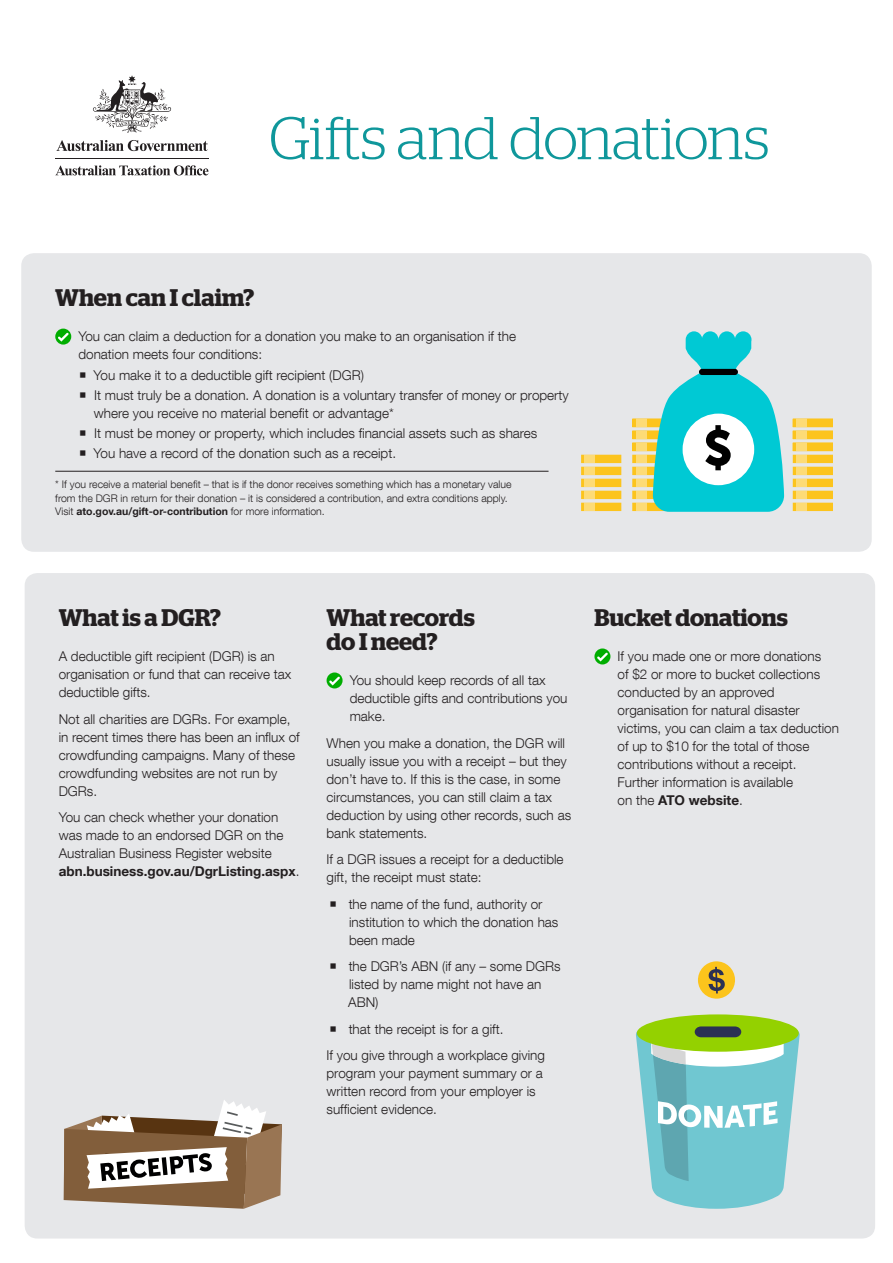
<style>
.page{position:relative;width:893px;height:1263px;background:#fff}
.page>*{position:absolute;margin:0;border:0;box-sizing:border-box;transform-origin:0 0}
.t1{font:300 60.3px "Stag";letter-spacing:-.02em;color:#0f979b}
.t2{font:600 24px/24px "Stag";letter-spacing:-.005em;color:#231f20}
.p_-_tick_cross{font:300 13.5px/18px "Helvetica Neue LT Com";color:#231f20}
.footnote{font:300 10.5px/13.5px "Helvetica Neue LT Com";color:#231f20}
.s1{font-weight:700}
</style>
<div class="page">
<svg style="left:56px;top:140px;width:152px;height:11px"></svg>
<svg style="left:93px;top:75px;width:78px;height:58px"></svg>
<hr style="left:55px;top:158px;width:153px;height:1px;background:#231f20">
<svg style="left:55px;top:165px;width:153px;height:10px"></svg>
<div style="left:21px;top:253px;width:851px;height:299px;background:#e6e7e9;border-radius:13px"></div>
<hr style="left:55px;top:471px;width:494px;height:1px;background:#231f20">
<svg style="left:55px;top:329px;width:16px;height:16px"></svg>
<svg style="left:58px;top:333px;width:11px;height:9px"></svg>
<div style="left:25px;top:573px;width:850px;height:665px;background:#e6e7e9;border-radius:13px"></div>
<svg style="left:327px;top:672px;width:16px;height:16px"></svg>
<svg style="left:329px;top:677px;width:11px;height:8px"></svg>
<svg style="left:594px;top:648px;width:16px;height:16px"></svg>
<svg style="left:597px;top:653px;width:11px;height:8px"></svg>
<div style="left:698px;top:961px;width:37px;height:38px;background:#fcc41c;border-radius:50%"></div>
<svg style="left:708px;top:967px;width:17px;height:26px"></svg>
<div style="left:637px;top:1014px;width:162px;height:38px;background:#94d100;border-radius:50%"></div>
<svg style="left:636px;top:1026px;width:164px;height:183px"></svg>
<svg style="left:64px;top:1100px;width:218px;height:109px"></svg>
<svg style="left:793px;top:419px;width:40px;height:92px"></svg>
<svg style="left:797px;top:419px;width:10px;height:92px"></svg>
<svg style="left:581px;top:455px;width:40px;height:56px"></svg>
<svg style="left:585px;top:455px;width:10px;height:56px"></svg>
<svg style="left:632px;top:331px;width:152px;height:181px"></svg>
<h1 class="t1" style="left:269px;top:104px;width:502px">Gifts and donations</h1>
<h2 class="t2" style="left:55px;top:286px;width:200px">When can I claim?</h2>
<p class="p_-_tick_cross" style="left:78px;top:327px;width:439px">You can claim a deduction for a donation you make to an organisation if the donation meets four conditions:</p>
<p class="p_-_tick_cross" style="left:93px;top:365px;width:272px">You make it to a deductible gift recipient (DGR)</p>
<p class="p_-_tick_cross" style="left:94px;top:386px;width:476px">It must truly be a donation. A donation is a voluntary transfer of money or property where you receive no material benefit or advantage*</p>
<p class="p_-_tick_cross" style="left:94px;top:424px;width:445px">It must be money or property, which includes financial assets such as shares</p>
<p class="p_-_tick_cross" style="left:93px;top:444px;width:304px">You have a record of the donation such as a receipt.</p>
<p class="footnote" style="left:55px;top:478px;width:458px">* If you receive a material benefit – that is if the donor receives something which has a monetary value from the DGR in return for their donation – it is considered a contribution, and extra conditions apply.<br>Visit <span class="s1">ato.gov.au/gift-or-contribution</span> for more information.</p>
<h2 class="t2" style="left:59px;top:606px;width:164px">What is a DGR?</h2>
<p class="p_-_tick_cross" style="left:59px;top:647px;width:234px">A deductible gift recipient (DGR) is an organisation or fund that can receive tax deductible gifts.</p>
<p class="p_-_tick_cross" style="left:59px;top:710px;width:243px">Not all charities are DGRs. For example, in recent times there has been an influx of crowdfunding campaigns. Many of these crowdfunding websites are not run by<br>DGRs.</p>
<p class="p_-_tick_cross" style="left:59px;top:808px;width:242px">You can check whether your donation was made to an endorsed DGR on the Australian Business Register website <span class="s1">abn.business.gov.au/DgrListing.aspx</span>.</p>
<h2 class="t2" style="left:327px;top:606px;width:150px">What records do I need?</h2>
<p class="p_-_tick_cross" style="left:350px;top:671px;width:219px">You should keep records of all tax deductible gifts and contributions you make.</p>
<p class="p_-_tick_cross" style="left:327px;top:734px;width:246px">When you make a donation, the DGR will usually issue you with a receipt – but they don’t have to. If this is the case, in some circumstances, you can still claim a tax deduction by using other records, such as bank statements.</p>
<p class="p_-_tick_cross" style="left:327px;top:850px;width:239px">If a DGR issues a receipt for a deductible gift, the receipt must state:</p>
<p class="p_-_tick_cross" style="left:349px;top:895px;width:211px">the name of the fund, authority or institution to which the donation has been made</p>
<p class="p_-_tick_cross" style="left:348px;top:957px;width:214px">the DGR’s ABN (if any – some DGRs listed by name might not have an<br>ABN)</p>
<p class="p_-_tick_cross" style="left:349px;top:1020px;width:156px">that the receipt is for a gift.</p>
<p class="p_-_tick_cross" style="left:327px;top:1046px;width:220px">If you give through a workplace giving program your payment summary or a written record from your employer is sufficient evidence.</p>
<h2 class="t2" style="left:594px;top:606px;width:195px">Bucket donations</h2>
<p class="p_-_tick_cross" style="left:618px;top:647px;width:223px">If you made one or more donations<br>of $2 or more to bucket collections conducted by an approved organisation for natural disaster victims, you can claim a tax deduction of up to $10 for the total of those contributions without a receipt.<br>Further information is available<br>on the <span class="s1">ATO website</span>.</p>
</div>
